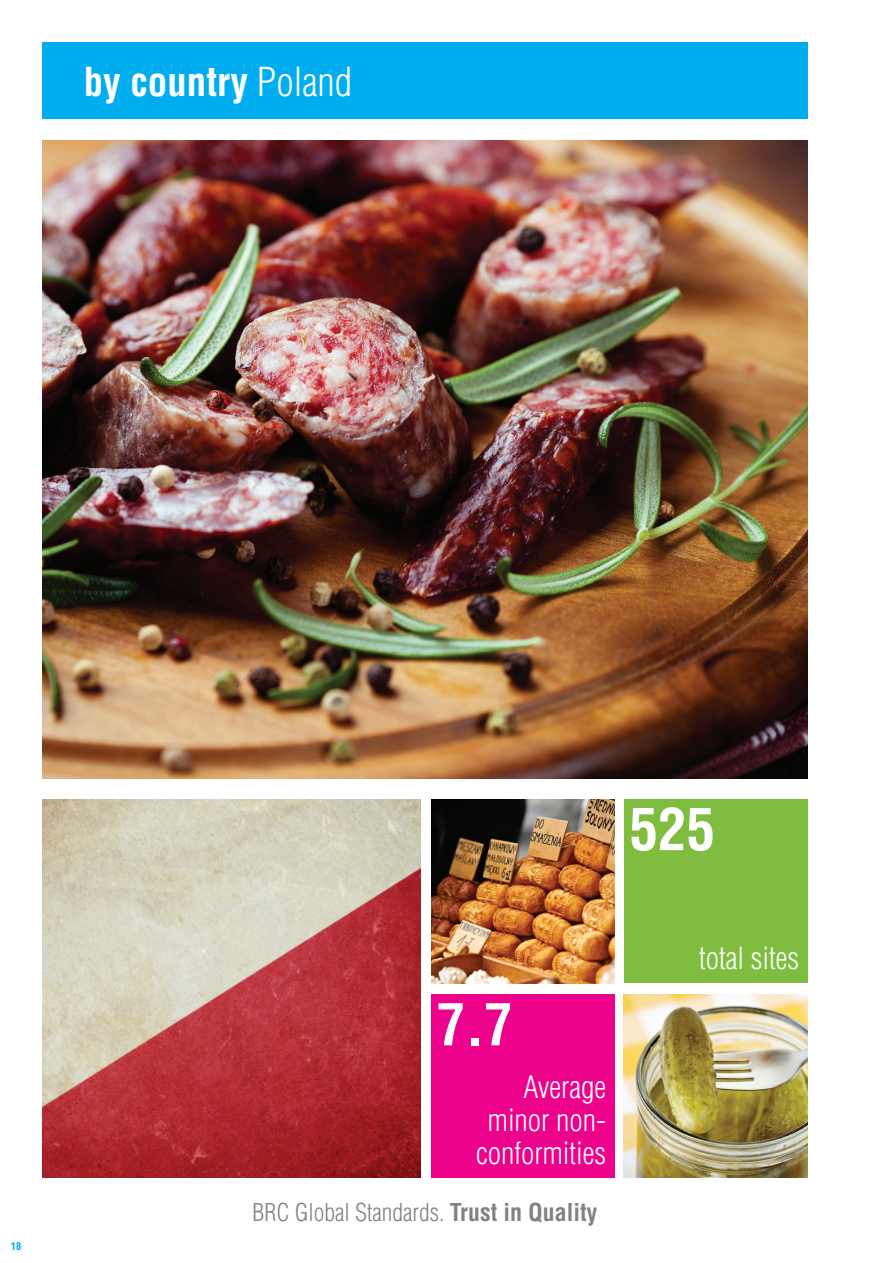
<style>
.page{position:relative;width:893px;height:1263px;background:#fff}
.page>*{position:absolute;margin:0;border:0;box-sizing:border-box;transform-origin:0 0}
.t1{font:700 condensed 57px "Helvetica";color:#fff}
.t2{font:700 condensed 39px "Helvetica";color:#fff}
.t3{font:300 condensed 30px/33px "Helvetica";color:#fff;text-align:right}
.t4{font:300 condensed 24px "Helvetica";color:#808285}
.t5{font:700 condensed 10.5px "Helvetica";color:#00aeef}
.s1{font-weight:300}
.s2{font-weight:700}
</style>
<div class="page">
<div style="left:43px;top:43px;width:765px;height:76px;background:#00aeef"></div>
<img style="left:43px;top:140px;width:765px;height:638px">
<img style="left:43px;top:799px;width:378px;height:379px">
<div style="left:431px;top:994px;width:184px;height:184px;background:#ed028c"></div>
<img style="left:624px;top:994px;width:183px;height:184px">
<img style="left:431px;top:799px;width:184px;height:184px">
<div style="left:624px;top:799px;width:183px;height:184px;background:#7fbd41"></div>
<h2 class="t2" style="left:84px;top:58px;width:270px">by country <span class="s1">Poland</span></h2>
<p class="t5" style="left:11px;top:1240px;width:12px">18</p>
<h1 class="t1" style="left:629px;top:794px;width:87px">525</h1>
<h1 class="t1" style="left:437px;top:989px;width:77px">7.7</h1>
<p class="t3" style="left:476px;top:1070px;width:131px">Average minor non&shy;conformities</p>
<p class="t4" style="left:253px;top:1197px;width:346px">BRC Global Standards. <span class="s2">Trust in Quality</span></p>
<p class="t3" style="left:699px;top:941px;width:101px">total sites</p>
</div>
